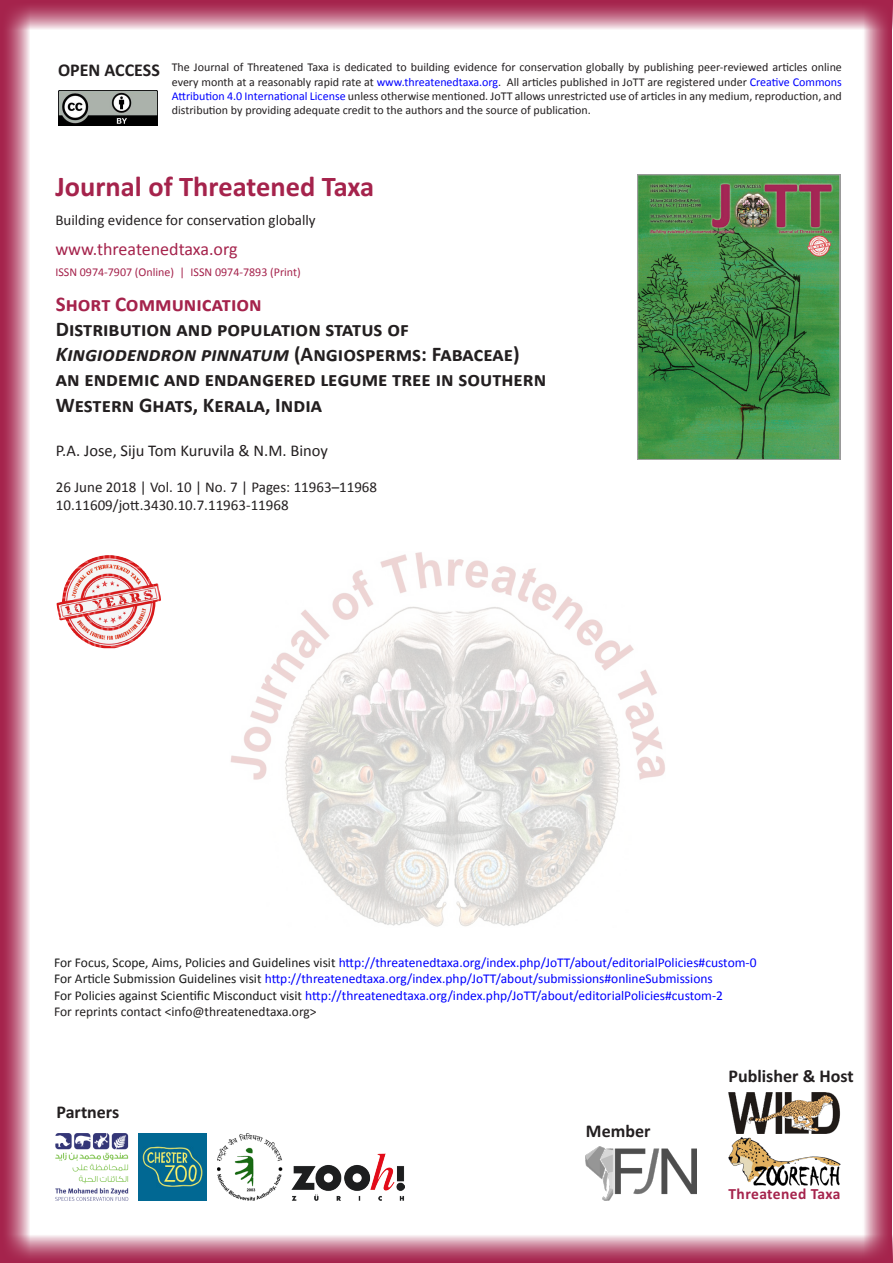
<style>
.page{position:relative;width:893px;height:1263px;background:#fff}
.page>*{position:absolute;margin:0;border:0;box-sizing:border-box;transform-origin:0 0}
.t1{font:28.5px "Calibri Bold 2";color:#a5234c}
.t2{font:700 21px/25.2px "Calibri";color:#231f20}
.t3{font:700 21px "Calibri";color:#a5234c}
.t4{font:18px "Calibri Bold 2";color:#231f20}
.t5{font:18px "Calibri";color:#a5234c}
.t6{font:16.5px "Calibri";color:#231f20}
.t7{font:15.6px "Calibri Bold 2";letter-spacing:.02em;color:#a5234c}
.t8{font:15px "Calibri";color:#231f20}
.t9{font:13.5px "Calibri";color:#00f}
.t10{font:13.5px "Calibri";color:#231f20}
.t11{font:12px/14.4px "Calibri";color:#231f20;text-align:justify}
.jott_notes_citation{font:12px "Calibri";color:#a5234c}
.s1{color:#00f}
.s2{font-style:italic}
.s3{color:#1a1a1a}
</style>
<div class="page">
<img style="left:230px;top:552px;width:435px;height:375px">
<img style="left:59px;top:91px;width:98px;height:34px">
<img style="left:638px;top:175px;width:203px;height:285px">
<svg style="left:0;top:1234px;width:893px;height:29px;background:#c77992"></svg>
<svg style="left:30px;top:0;width:863px;height:30px;background:#c5728c"></svg>
<svg style="left:1px;top:0;width:29px;height:1263px;background:#c4708b"></svg>
<svg style="left:863px;top:0;width:29px;height:1263px;background:#c6758f"></svg>
<img style="left:56px;top:555px;width:105px;height:93px">
<img style="left:292px;top:1153px;width:112px;height:48px">
<img style="left:56px;top:1133px;width:73px;height:68px">
<img style="left:139px;top:1133px;width:67px;height:68px">
<img style="left:217px;top:1133px;width:65px;height:68px">
<img style="left:728px;top:1092px;width:112px;height:41px">
<img style="left:728px;top:1137px;width:112px;height:48px">
<img style="left:586px;top:1147px;width:111px;height:54px">
<p class="t4" style="left:58px;top:59px;width:103px">OPEN ACCESS</p>
<p class="t11" style="left:172px;top:60px;width:672px">The Journal of Threatened Taxa is dedicated to building evidence for conservation globally by publishing peer-reviewed articles online every month at a reasonably rapid rate at <span class="s1">www.threatenedtaxa.org</span>. All articles published in JoTT are registered under <span class="s1">Creative Commons Attribution 4.0 International License</span> unless otherwise mentioned. JoTT allows unrestricted use of articles in any medium, reproduction, and distribution by providing adequate credit to the authors and the source of publication.</p>
<p class="t1" style="left:55px;top:168px;width:320px">Journal of Threatened Taxa</p>
<p class="t8" style="left:55px;top:210px;width:262px">Building evidence for conservation globally</p>
<p class="t5" style="left:55px;top:238px;width:184px">www.threatenedtaxa.org</p>
<p class="jott_notes_citation" style="left:55px;top:264px;width:247px">ISSN 0974-7907 (Online) | ISSN 0974-7893 (Print)</p>
<p class="t3" style="left:56px;top:290px;width:207px">Short Communication</p>
<p class="t2" style="left:56px;top:316px;width:354px">Distribution and population status of</p>
<p class="t2" style="left:56px;top:342px;width:465px"><span class="s2">Kingiodendron pinnatum</span> (Angiosperms: Fabaceae)</p>
<p class="t2" style="left:56px;top:367px;width:492px">an endemic and endangered legume tree in southern<br>Western Ghats, Kerala, India</p>
<p class="t6" style="left:56px;top:440px;width:273px">P.A. Jose, Siju Tom Kuruvila &amp; N.M. Binoy</p>
<p class="t8" style="left:56px;top:478px;width:323px">26 June 2018 | Vol. 10 | No. 7 | Pages: 11963–11968</p>
<p class="t8" style="left:56px;top:496px;width:234px">10.11609/jott.3430.10.7.11963-11968</p>
<p class="t9" style="left:54px;top:954px;width:704px"><span class="s3">For Focus, Scope, Aims, Policies and Guidelines visit</span> http://threatenedtaxa.org/index.php/JoTT/about/editorialPolicies#custom-0</p>
<p class="t9" style="left:54px;top:970px;width:660px"><span class="s3">For Article Submission Guidelines visit</span> http://threatenedtaxa.org/index.php/JoTT/about/submissions#onlineSubmissions</p>
<p class="t9" style="left:54px;top:987px;width:671px"><span class="s3">For Policies against Scientific Misconduct visit</span> http://threatenedtaxa.org/index.php/JoTT/about/editorialPolicies#custom-2</p>
<p class="t10" style="left:54px;top:1003px;width:264px">For reprints contact &lt;info@threatenedtaxa.org&gt;</p>
<p class="t4" style="left:56px;top:1100px;width:64px">Partners</p>
<p class="t4" style="left:586px;top:1119px;width:66px">Member</p>
<p class="t4" style="left:728px;top:1064px;width:127px">Publisher &amp; Host</p>
<p class="t7" style="left:728px;top:1184px;width:114px">Threatened Taxa</p>
</div>
